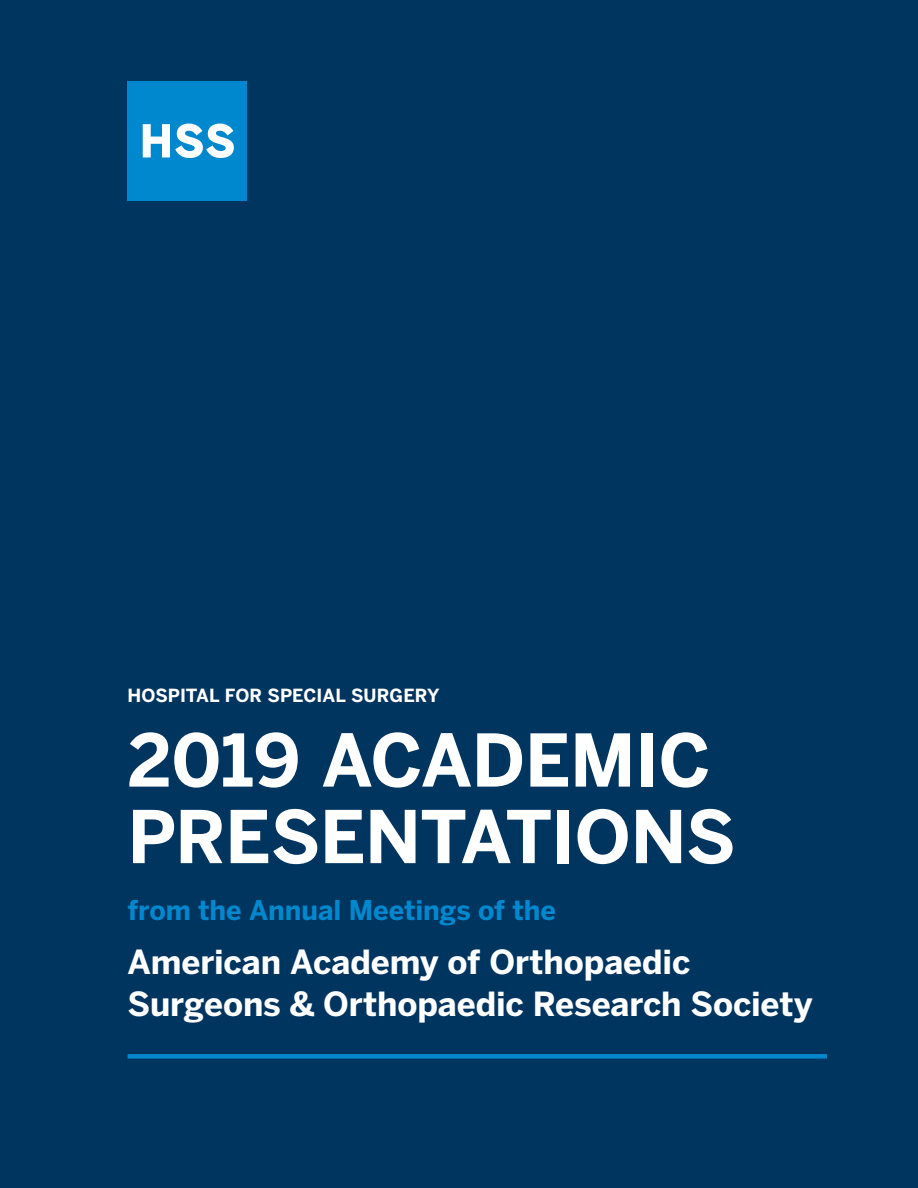
<style>
.page{position:relative;width:918px;height:1188px;background:#fff}
.page>*{position:absolute;margin:0;border:0;box-sizing:border-box;transform-origin:0 0}
.t1{font:700 72px/76.5px "Benton Sans";letter-spacing:-.01em;color:#fff}
.t2{font:700 33px/42.5px "Benton Sans";letter-spacing:-.005em;color:#fff}
.t3{font:700 27px "Benton Sans";letter-spacing:-.005em;color:#0088ce}
.t4{font:700 18px "Benton Sans";color:#fff}
</style>
<div class="page">
<div style="left:1px;top:0;width:917px;height:1188px;background:#003560"></div>
<div style="left:128px;top:81px;width:119px;height:119px;background:#0088ce"></div>
<svg style="left:143px;top:124px;width:91px;height:34px"></svg>
<div style="left:128px;top:1054px;width:699px;height:5px;background:#0088ce"></div>
<p class="t4" style="left:128px;top:684px;width:314px">HOSPITAL FOR SPECIAL SURGERY</p>
<h1 class="t1" style="left:128px;top:723px;width:610px">2019 ACADEMIC<br>PRESENTATIONS</h1>
<h1 class="t3" style="left:128px;top:893px;width:430px">from the Annual Meetings of the</h1>
<h1 class="t2" style="left:128px;top:941px;width:687px">American Academy of Orthopaedic<br>Surgeons &amp; Orthopaedic Research Society</h1>
</div>
